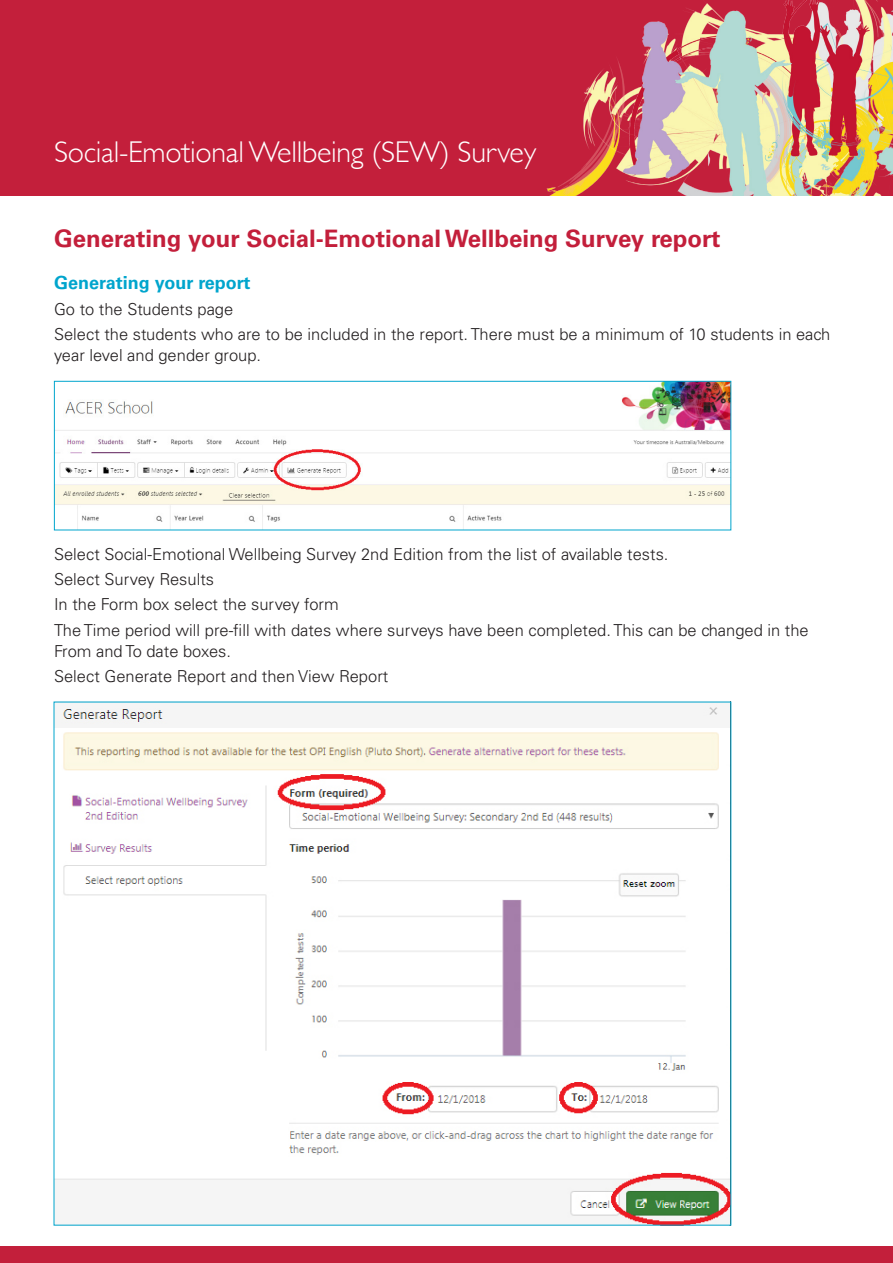
<style>
.page{position:relative;width:893px;height:1263px;background:#fff}
.page>*{position:absolute;margin:0;border:0;box-sizing:border-box;transform-origin:0 0}
.t1{font:300 30px "Gill Sans";letter-spacing:-.01em;color:#fff}
.t2{font:700 24px "Univers LT Std";color:#c31f3b}
.t3{font:700 18px "Univers LT Std";color:#00a5cd}
.t4{font:300 16.5px/21px "Univers LT Std";color:#231f20}
</style>
<div class="page">
<div style="left:0;top:0;width:893px;height:196px;background:#c31f3b"></div>
<img style="left:546px;top:0;width:347px;height:196px">
<img style="left:56px;top:383px;width:673px;height:145px">
<div style="left:54px;top:381px;width:677px;height:149px;border:1px solid #00a5cd"></div>
<div style="left:0;top:1247px;width:893px;height:16px;background:#c31f3b"></div>
<img style="left:56px;top:732px;width:673px;height:491px">
<div style="left:61px;top:704px;width:658px;height:20px;background:#f5f5f5"></div>
<p class="t1" style="left:54px;top:129px;width:484px">Social-Emotional Wellbeing (SEW) Survey</p>
<p class="t2" style="left:54px;top:224px;width:668px">Generating your Social-Emotional Wellbeing Survey report</p>
<h2 class="t3" style="left:54px;top:272px;width:198px">Generating your report</h2>
<p class="t4" style="left:54px;top:298px;width:181px">Go to the Students page</p>
<p class="t4" style="left:54px;top:323px;width:778px">Select the students who are to be included in the report. There must be a minimum of 10 students in each year level and gender group.</p>
<p class="t4" style="left:54px;top:543px;width:616px">Select Social-Emotional Wellbeing Survey 2nd Edition from the list of available tests.</p>
<p class="t4" style="left:54px;top:569px;width:162px">Select Survey Results</p>
<p class="t4" style="left:54px;top:594px;width:286px">In the Form box select the survey form</p>
<p class="t4" style="left:54px;top:619px;width:756px">The Time period will pre-fill with dates where surveys have been completed. This can be changed in the<br>From and To date boxes.</p>
<p class="t4" style="left:54px;top:665px;width:336px">Select Generate Report and then View Report</p>
</div>
